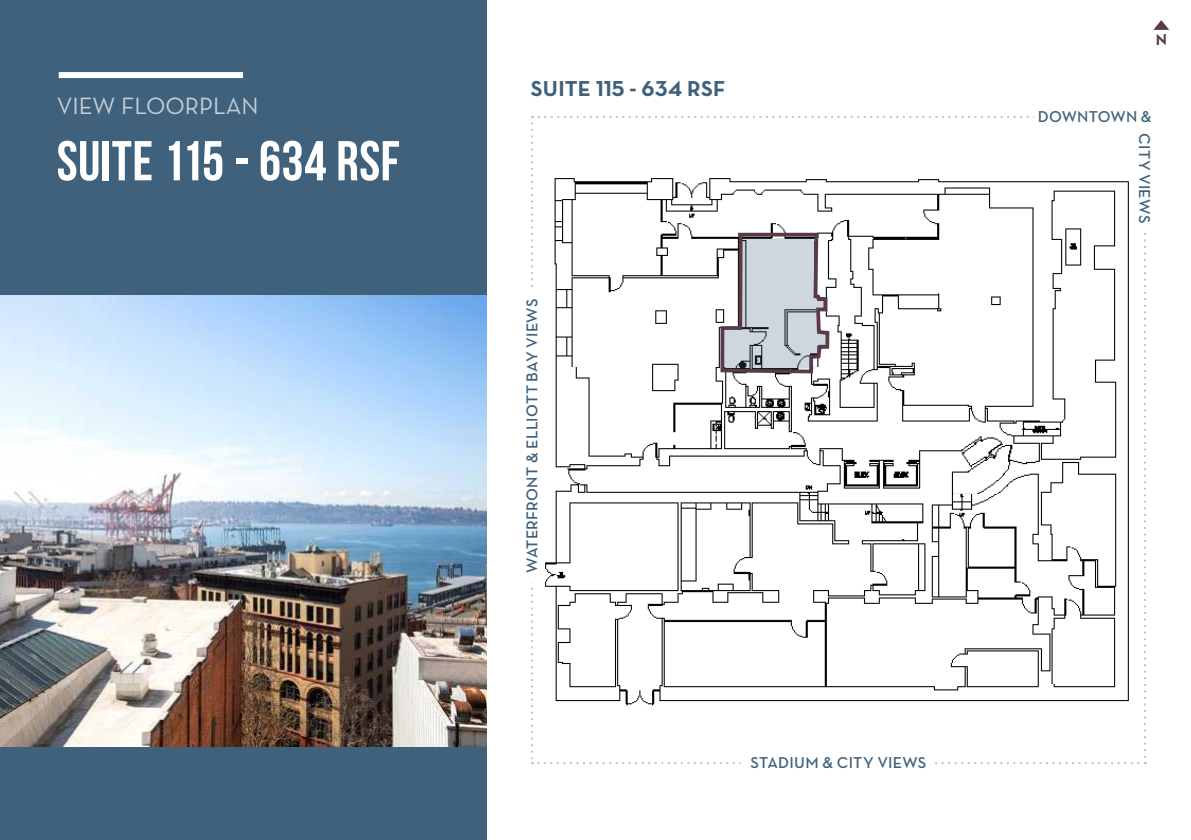
<style>
.page{position:relative;width:1191px;height:840px;background:#fff}
.page>*{position:absolute;margin:0;border:0;box-sizing:border-box;transform-origin:0 0}
.t1{font:700 56px "Bebas Neue";letter-spacing:.005em;color:#fff}
.t2{font:24px "Neutraface Text";color:#c5d0d8}
.t3{font:700 22px "Neutraface Text";letter-spacing:.01em;color:#3f617c}
.t4{font:600 16px "Neutraface Text";letter-spacing:.01em;color:#3f617c}
.t5{font:700 16px "Neutraface Text";color:#583a4b}
</style>
<div class="page">
<div style="left:0;top:0;width:486px;height:839px;background:#3f617c"></div>
<img style="left:0;top:295px;width:486px;height:451px">
<div style="left:59px;top:72px;width:184px;height:6px;background:#fff"></div>
<svg style="left:1153px;top:20px;width:16px;height:10px"></svg>
<svg style="left:531px;top:116px;width:615px;height:647px"></svg>
<h2 class="t2" style="left:57px;top:91px;width:203px">VIEW FLOORPLAN</h2>
<h1 class="t1" style="left:57px;top:130px;width:344px">SUITE 115 - 634 RSF</h1>
<h3 class="t3" style="left:531px;top:74px;width:196px">SUITE 115 - 634 RSF</h3>
<p class="t4" style="left:522px;top:572px;width:275px;rotate:-90deg">WATERFRONT &amp; ELLIOTT BAY VIEWS</p>
<p class="t4" style="left:750px;top:752px;width:177px">STADIUM &amp; CITY VIEWS</p>
<p class="t5" style="left:1155px;top:30px;width:13px">N</p>
<p class="t4" style="left:1037px;top:106px;width:115px">DOWNTOWN &amp;</p>
<p class="t4" style="left:1154px;top:133px;width:91px;rotate:90deg">CITY VIEWS</p>
</div>
